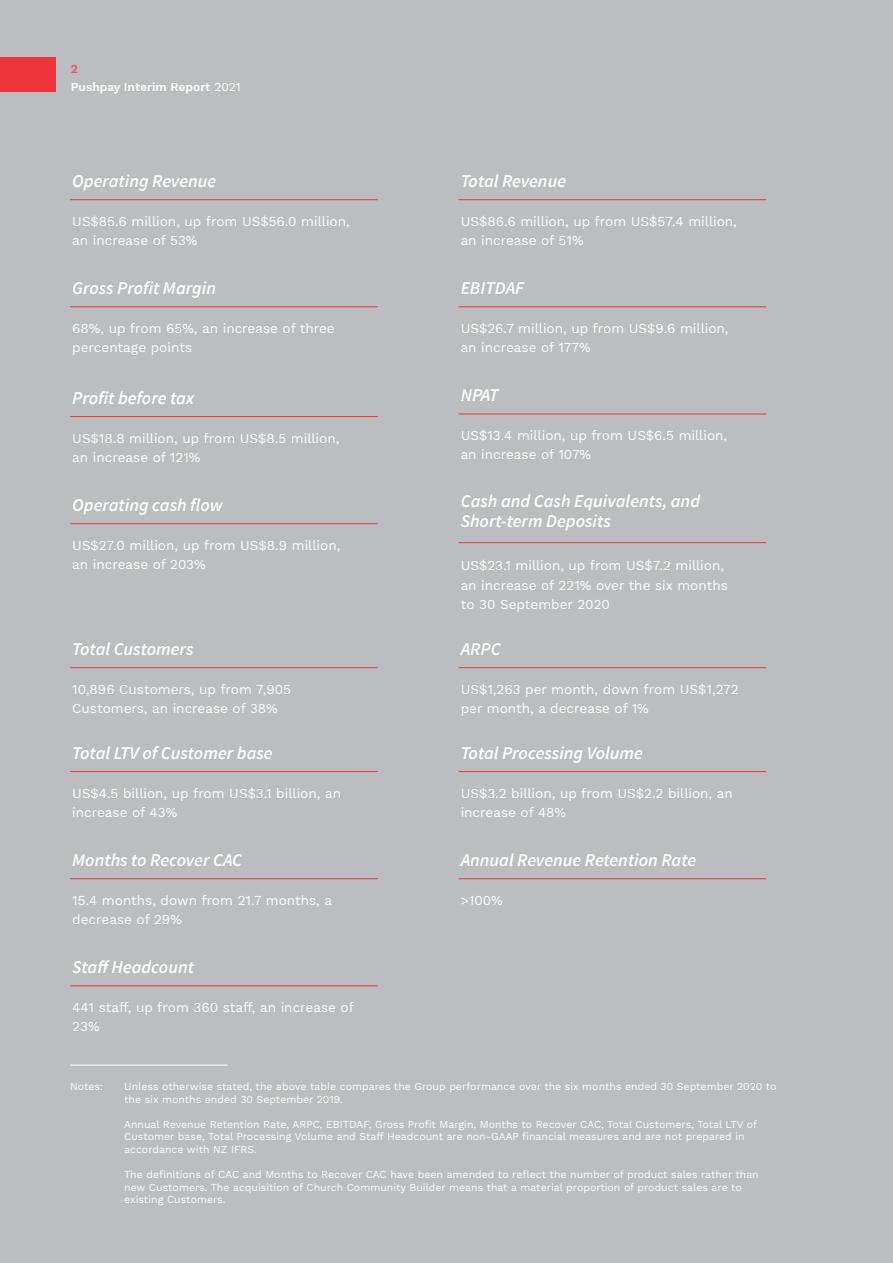
<style>
.page{position:relative;width:893px;height:1263px;background:#bcbdc0}
.page>*{position:absolute;margin:0;border:0;box-sizing:border-box;transform-origin:0 0}
.Body_Grey{font:italic 600 18px/19.5px "Source Sans Pro";color:#fff}
.Body_Grey-2{font:13.5px/19.5px "Work Sans";color:#fff}
.t1{font:600 12px "Work Sans";color:#fff}
.t2{font:600 12px "Work Sans";color:#f0554d}
.Footnote{font:10.5px/12.6px "Work Sans";color:#fff}
.s1{font-weight:400}
</style>
<div class="page">
<hr style="left:459px;top:414px;width:307px;height:1px;background:#ee343d">
<hr style="left:70px;top:416px;width:308px;height:1px;background:#ee343d">
<hr style="left:70px;top:771px;width:308px;height:1px;background:#ee343d">
<hr style="left:459px;top:771px;width:307px;height:1px;background:#ee343d">
<hr style="left:70px;top:878px;width:308px;height:1px;background:#ee343d">
<hr style="left:459px;top:878px;width:307px;height:1px;background:#ee343d">
<hr style="left:70px;top:985px;width:308px;height:1px;background:#ee343d">
<hr style="left:70px;top:306px;width:308px;height:1px;background:#ee343d">
<hr style="left:459px;top:306px;width:307px;height:1px;background:#ee343d">
<hr style="left:70px;top:199px;width:308px;height:1px;background:#ee343d">
<hr style="left:459px;top:199px;width:307px;height:1px;background:#ee343d">
<hr style="left:70px;top:523px;width:308px;height:1px;background:#ee343d">
<hr style="left:459px;top:542px;width:307px;height:1px;background:#ee343d">
<hr style="left:459px;top:667px;width:307px;height:1px;background:#ee343d">
<hr style="left:70px;top:667px;width:308px;height:1px;background:#ee343d">
<hr style="left:70px;top:1065px;width:157px;height:1px;background:#fff">
<div style="left:0;top:58px;width:55px;height:34px;background:#ee343d"></div>
<p class="t2" style="left:71px;top:62px;width:9px">2</p>
<p class="t1" style="left:71px;top:80px;width:171px">Pushpay Interim Report <span class="s1">2021</span></p>
<p class="Body_Grey" style="left:72px;top:171px;width:146px">Operating Revenue</p>
<p class="Body_Grey-2" style="left:72px;top:212px;width:279px">US$85.6 million, up from US$56.0 million, an increase of 53%</p>
<p class="Body_Grey" style="left:72px;top:278px;width:145px">Gross Profit Margin</p>
<p class="Body_Grey-2" style="left:72px;top:319px;width:264px">68%, up from 65%, an increase of three percentage points</p>
<p class="Body_Grey" style="left:72px;top:387px;width:123px">Profit before tax</p>
<p class="Body_Grey-2" style="left:72px;top:429px;width:269px">US$18.8 million, up from US$8.5 million, an increase of 121%</p>
<p class="Body_Grey" style="left:72px;top:495px;width:152px">Operating cash flow</p>
<p class="Body_Grey-2" style="left:72px;top:536px;width:269px">US$27.0 million, up from US$8.9 million, an increase of 203%</p>
<p class="Body_Grey" style="left:72px;top:639px;width:123px">Total Customers</p>
<p class="Body_Grey-2" style="left:72px;top:680px;width:220px">10,896 Customers, up from 7,905<br>Customers, an increase of 38%</p>
<p class="Body_Grey" style="left:72px;top:742px;width:202px">Total LTV of Customer base</p>
<p class="Body_Grey-2" style="left:72px;top:784px;width:270px">US$4.5 billion, up from US$3.1 billion, an increase of 43%</p>
<p class="Body_Grey" style="left:72px;top:850px;width:172px">Months to Recover CAC</p>
<p class="Body_Grey-2" style="left:72px;top:891px;width:261px">15.4 months, down from 21.7 months, a decrease of 29%</p>
<p class="Body_Grey" style="left:72px;top:957px;width:123px">Staff Headcount</p>
<p class="Body_Grey-2" style="left:72px;top:998px;width:283px">441 staff, up from 360 staff, an increase of<br>23%</p>
<p class="Body_Grey" style="left:461px;top:171px;width:107px">Total Revenue</p>
<p class="Body_Grey-2" style="left:461px;top:212px;width:278px">US$86.6 million, up from US$57.4 million, an increase of 51%</p>
<p class="Body_Grey" style="left:461px;top:278px;width:65px">EBITDAF</p>
<p class="Body_Grey-2" style="left:461px;top:319px;width:269px">US$26.7 million, up from US$9.6 million, an increase of 177%</p>
<p class="Body_Grey" style="left:461px;top:385px;width:39px">NPAT</p>
<p class="Body_Grey-2" style="left:461px;top:426px;width:268px">US$13.4 million, up from US$6.5 million, an increase of 107%</p>
<p class="Body_Grey" style="left:461px;top:491px;width:241px">Cash and Cash Equivalents, and<br>Short-term Deposits</p>
<p class="Body_Grey-2" style="left:461px;top:556px;width:269px">US$23.1 million, up from US$7.2 million, an increase of 221% over the six months to 30 September 2020</p>
<p class="Body_Grey" style="left:461px;top:639px;width:42px">ARPC</p>
<p class="Body_Grey-2" style="left:461px;top:680px;width:280px">US$1,263 per month, down from US$1,272 per month, a decrease of 1%</p>
<p class="Body_Grey" style="left:461px;top:742px;width:184px">Total Processing Volume</p>
<p class="Body_Grey-2" style="left:461px;top:784px;width:274px">US$3.2 billion, up from US$2.2 billion, an increase of 48%</p>
<p class="Body_Grey" style="left:461px;top:850px;width:237px">Annual Revenue Retention Rate</p>
<p class="Body_Grey-2" style="left:461px;top:891px;width:44px">&gt;100%</p>
<p class="Footnote" style="left:70px;top:1080px;width:35px">Notes:</p>
<p class="Footnote" style="left:124px;top:1080px;width:654px">Unless otherwise stated, the above table compares the Group performance over the six months ended 30 September 2020 to the six months ended 30 September 2019.</p>
<p class="Footnote" style="left:124px;top:1118px;width:635px">Annual Revenue Retention Rate, ARPC, EBITDAF, Gross Profit Margin, Months to Recover CAC, Total Customers, Total LTV of<br>Customer base, Total Processing Volume and Staff Headcount are non-GAAP financial measures and are not prepared in accordance with NZ IFRS.</p>
<p class="Footnote" style="left:124px;top:1169px;width:636px">The definitions of CAC and Months to Recover CAC have been amended to reflect the number of product sales rather than new Customers. The acquisition of Church Community Builder means that a material proportion of product sales are to existing Customers.</p>
</div>
